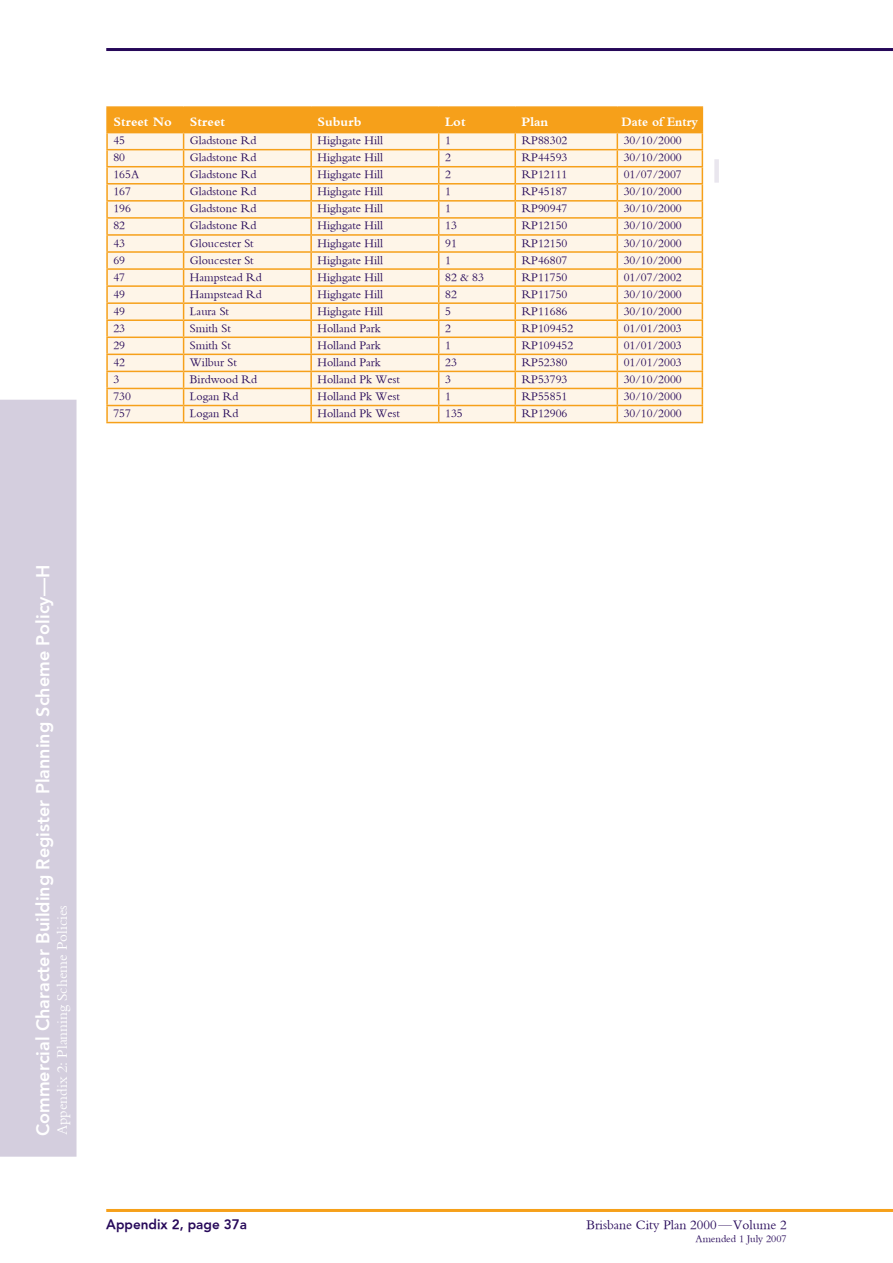
<style>
.page{position:relative;width:893px;height:1263px;background:#fff}
.page>*{position:absolute;margin:0;border:0;box-sizing:border-box;transform-origin:0 0}
.t1{font:800 18px "H Avenir";color:#fff}
.t2{font:15px "Bembo";color:#fff}
.t3{font:13.5px "Bembo";color:#260859}
.t4{font:700 13.5px "Bembo";color:#fff}
.t5{font:800 13.5px "H Avenir";color:#260859}
.t6{font:700 13.5px "Bembo";color:#fff;scale:.93 1}
.t7{font:12px "Bembo";color:#260859}
.t8{font:10.5px "Bembo";color:#260859}
</style>
<div class="page">
<div style="left:0;top:400px;width:77px;height:757px;background:#d4cede"></div>
<hr style="left:106px;top:1209px;width:787px;height:3px;background:#f6a01a">
<hr style="left:106px;top:48px;width:787px;height:3px;background:#260859">
<hr style="left:106px;top:106px;width:78px;height:2px;background:#f6a01a">
<hr style="left:184px;top:106px;width:127px;height:2px;background:#f6a01a">
<hr style="left:311px;top:106px;width:128px;height:2px;background:#f6a01a">
<hr style="left:439px;top:106px;width:76px;height:2px;background:#f6a01a">
<hr style="left:515px;top:106px;width:102px;height:2px;background:#f6a01a">
<hr style="left:617px;top:106px;width:86px;height:2px;background:#f6a01a">
<svg style="left:106px;top:107px;width:597px;height:315px;background:#fce6c4"></svg>
<hr style="left:106px;top:422px;width:78px;height:1px;background:#f6a01a">
<hr style="left:184px;top:422px;width:127px;height:1px;background:#f6a01a">
<hr style="left:311px;top:422px;width:128px;height:1px;background:#f6a01a">
<hr style="left:439px;top:422px;width:76px;height:1px;background:#f6a01a">
<hr style="left:515px;top:422px;width:102px;height:1px;background:#f6a01a">
<hr style="left:617px;top:422px;width:86px;height:1px;background:#f6a01a">
<div style="left:714px;top:159px;width:5px;height:24px;background:#e9e6ee"></div>
<p class="t4" style="left:113px;top:114px;width:60px">Street No</p>
<p class="t4" style="left:190px;top:114px;width:37px">Street</p>
<p class="t4" style="left:318px;top:114px;width:45px">Suburb</p>
<p class="t4" style="left:445px;top:114px;width:22px">Lot</p>
<p class="t4" style="left:522px;top:114px;width:28px">Plan</p>
<p class="t6" style="left:622px;top:114px;width:84px">Date of Entry</p>
<p class="t7" style="left:113px;top:133px;width:13px">45</p>
<p class="t7" style="left:190px;top:133px;width:68px">Gladstone Rd</p>
<p class="t7" style="left:318px;top:133px;width:67px">Highgate Hill</p>
<p class="t7" style="left:445px;top:133px;width:7px">1</p>
<p class="t7" style="left:522px;top:133px;width:47px">RP88302</p>
<p class="t7" style="left:624px;top:133px;width:60px">30/10/2000</p>
<p class="t7" style="left:113px;top:150px;width:13px">80</p>
<p class="t7" style="left:190px;top:150px;width:68px">Gladstone Rd</p>
<p class="t7" style="left:318px;top:150px;width:67px">Highgate Hill</p>
<p class="t7" style="left:445px;top:150px;width:7px">2</p>
<p class="t7" style="left:522px;top:150px;width:47px">RP44593</p>
<p class="t7" style="left:624px;top:150px;width:60px">30/10/2000</p>
<p class="t7" style="left:113px;top:168px;width:27px">165A</p>
<p class="t7" style="left:190px;top:168px;width:68px">Gladstone Rd</p>
<p class="t7" style="left:318px;top:168px;width:67px">Highgate Hill</p>
<p class="t7" style="left:445px;top:168px;width:7px">2</p>
<p class="t7" style="left:522px;top:168px;width:47px">RP12111</p>
<p class="t7" style="left:624px;top:168px;width:60px">01/07/2007</p>
<p class="t7" style="left:113px;top:185px;width:19px">167</p>
<p class="t7" style="left:190px;top:185px;width:68px">Gladstone Rd</p>
<p class="t7" style="left:318px;top:185px;width:67px">Highgate Hill</p>
<p class="t7" style="left:445px;top:185px;width:7px">1</p>
<p class="t7" style="left:522px;top:185px;width:47px">RP45187</p>
<p class="t7" style="left:624px;top:185px;width:60px">30/10/2000</p>
<p class="t7" style="left:113px;top:202px;width:19px">196</p>
<p class="t7" style="left:190px;top:202px;width:68px">Gladstone Rd</p>
<p class="t7" style="left:318px;top:202px;width:67px">Highgate Hill</p>
<p class="t7" style="left:445px;top:202px;width:7px">1</p>
<p class="t7" style="left:522px;top:202px;width:47px">RP90947</p>
<p class="t7" style="left:624px;top:202px;width:60px">30/10/2000</p>
<p class="t7" style="left:113px;top:219px;width:13px">82</p>
<p class="t7" style="left:190px;top:219px;width:68px">Gladstone Rd</p>
<p class="t7" style="left:318px;top:219px;width:67px">Highgate Hill</p>
<p class="t7" style="left:445px;top:219px;width:13px">13</p>
<p class="t7" style="left:522px;top:219px;width:47px">RP12150</p>
<p class="t7" style="left:624px;top:219px;width:60px">30/10/2000</p>
<p class="t7" style="left:113px;top:236px;width:13px">43</p>
<p class="t7" style="left:190px;top:236px;width:65px">Gloucester St</p>
<p class="t7" style="left:318px;top:236px;width:67px">Highgate Hill</p>
<p class="t7" style="left:445px;top:236px;width:13px">91</p>
<p class="t7" style="left:522px;top:236px;width:47px">RP12150</p>
<p class="t7" style="left:624px;top:236px;width:60px">30/10/2000</p>
<p class="t7" style="left:113px;top:253px;width:13px">69</p>
<p class="t7" style="left:190px;top:253px;width:65px">Gloucester St</p>
<p class="t7" style="left:318px;top:253px;width:67px">Highgate Hill</p>
<p class="t7" style="left:445px;top:253px;width:7px">1</p>
<p class="t7" style="left:522px;top:253px;width:47px">RP46807</p>
<p class="t7" style="left:624px;top:253px;width:60px">30/10/2000</p>
<p class="t7" style="left:113px;top:270px;width:13px">47</p>
<p class="t7" style="left:190px;top:270px;width:73px">Hampstead Rd</p>
<p class="t7" style="left:318px;top:270px;width:67px">Highgate Hill</p>
<p class="t7" style="left:445px;top:270px;width:40px">82 &amp; 83</p>
<p class="t7" style="left:522px;top:270px;width:47px">RP11750</p>
<p class="t7" style="left:624px;top:270px;width:60px">01/07/2002</p>
<p class="t7" style="left:113px;top:287px;width:13px">49</p>
<p class="t7" style="left:190px;top:287px;width:73px">Hampstead Rd</p>
<p class="t7" style="left:318px;top:287px;width:67px">Highgate Hill</p>
<p class="t7" style="left:445px;top:287px;width:13px">82</p>
<p class="t7" style="left:522px;top:287px;width:47px">RP11750</p>
<p class="t7" style="left:624px;top:287px;width:60px">30/10/2000</p>
<p class="t7" style="left:113px;top:304px;width:13px">49</p>
<p class="t7" style="left:190px;top:304px;width:41px">Laura St</p>
<p class="t7" style="left:318px;top:304px;width:67px">Highgate Hill</p>
<p class="t7" style="left:445px;top:304px;width:7px">5</p>
<p class="t7" style="left:522px;top:304px;width:47px">RP11686</p>
<p class="t7" style="left:624px;top:304px;width:60px">30/10/2000</p>
<p class="t7" style="left:113px;top:321px;width:13px">23</p>
<p class="t7" style="left:190px;top:321px;width:42px">Smith St</p>
<p class="t7" style="left:318px;top:321px;width:65px">Holland Park</p>
<p class="t7" style="left:445px;top:321px;width:7px">2</p>
<p class="t7" style="left:522px;top:321px;width:53px">RP109452</p>
<p class="t7" style="left:624px;top:321px;width:60px">01/01/2003</p>
<p class="t7" style="left:113px;top:338px;width:13px">29</p>
<p class="t7" style="left:190px;top:338px;width:42px">Smith St</p>
<p class="t7" style="left:318px;top:338px;width:65px">Holland Park</p>
<p class="t7" style="left:445px;top:338px;width:7px">1</p>
<p class="t7" style="left:522px;top:338px;width:53px">RP109452</p>
<p class="t7" style="left:624px;top:338px;width:60px">01/01/2003</p>
<p class="t7" style="left:113px;top:355px;width:13px">42</p>
<p class="t7" style="left:190px;top:355px;width:48px">Wilbur St</p>
<p class="t7" style="left:318px;top:355px;width:65px">Holland Park</p>
<p class="t7" style="left:445px;top:355px;width:13px">23</p>
<p class="t7" style="left:522px;top:355px;width:47px">RP52380</p>
<p class="t7" style="left:624px;top:355px;width:60px">01/01/2003</p>
<p class="t7" style="left:113px;top:372px;width:7px">3</p>
<p class="t7" style="left:190px;top:372px;width:69px">Birdwood Rd</p>
<p class="t7" style="left:318px;top:372px;width:84px">Holland Pk West</p>
<p class="t7" style="left:445px;top:372px;width:7px">3</p>
<p class="t7" style="left:522px;top:372px;width:47px">RP53793</p>
<p class="t7" style="left:624px;top:372px;width:60px">30/10/2000</p>
<p class="t7" style="left:113px;top:389px;width:19px">730</p>
<p class="t7" style="left:190px;top:389px;width:50px">Logan Rd</p>
<p class="t7" style="left:318px;top:389px;width:84px">Holland Pk West</p>
<p class="t7" style="left:445px;top:389px;width:7px">1</p>
<p class="t7" style="left:522px;top:389px;width:47px">RP55851</p>
<p class="t7" style="left:624px;top:389px;width:60px">30/10/2000</p>
<p class="t7" style="left:113px;top:406px;width:19px">757</p>
<p class="t7" style="left:190px;top:406px;width:50px">Logan Rd</p>
<p class="t7" style="left:318px;top:406px;width:84px">Holland Pk West</p>
<p class="t7" style="left:445px;top:406px;width:19px">135</p>
<p class="t7" style="left:522px;top:406px;width:47px">RP12906</p>
<p class="t7" style="left:624px;top:406px;width:60px">30/10/2000</p>
<h1 class="t1" style="left:32px;top:1136px;width:573px;rotate:-90deg">Commercial Character Building Register Planning Scheme Policy—H</h1>
<p class="t2" style="left:53px;top:1135px;width:232px;rotate:-90deg">Appendix 2: Planning Scheme Policies</p>
<p class="t5" style="left:106px;top:1216px;width:142px">Appendix 2, page 37a</p>
<p class="t3" style="left:586px;top:1217px;width:202px">Brisbane City Plan 2000—Volume 2</p>
<p class="t8" style="left:696px;top:1232px;width:93px">Amended 1 July 2007</p>
</div>
